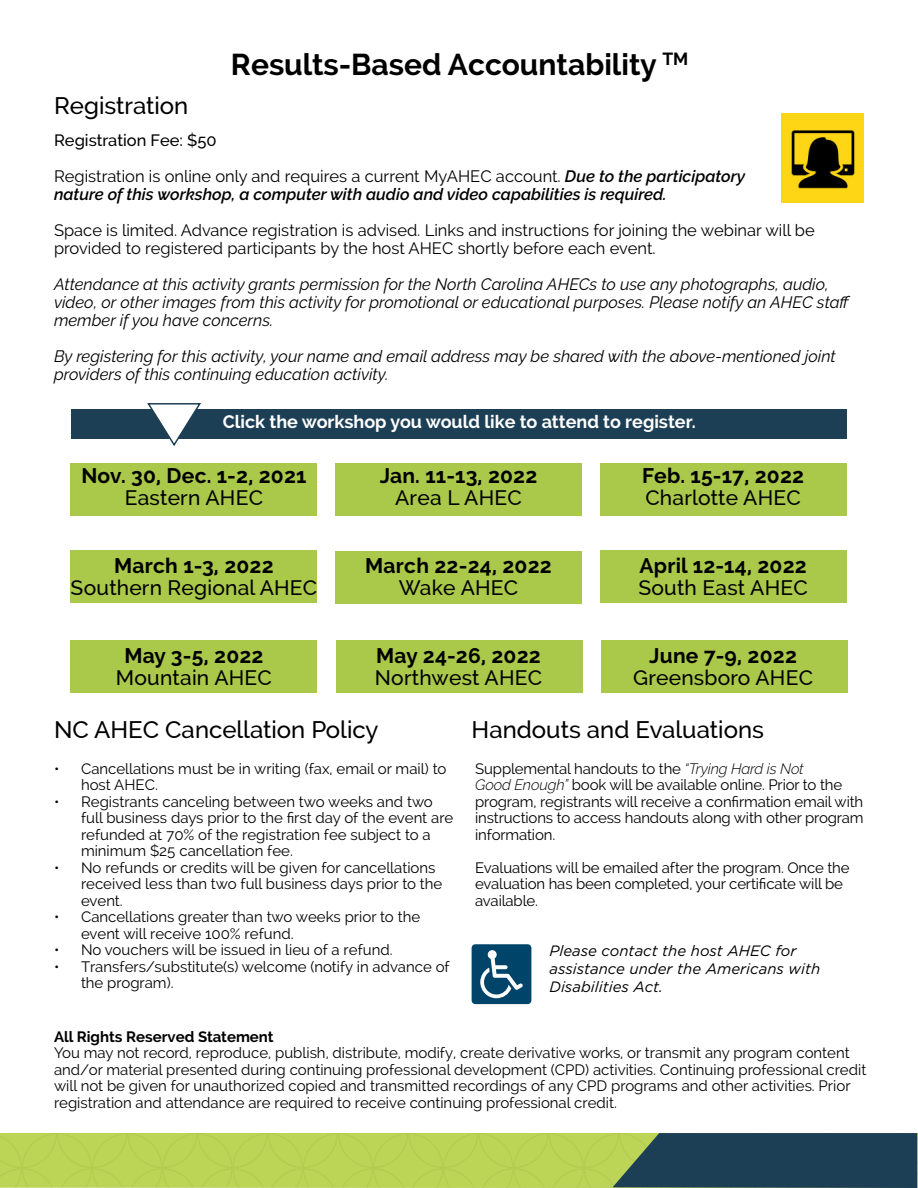
<style>
.page{position:relative;width:918px;height:1188px;background:#fff}
.page>*{position:absolute;margin:0;border:0;box-sizing:border-box;transform-origin:0 0}
.t1{font:700 30px "Raleway";color:#000}
.t2{font:500 24px "Raleway";color:#000}
.t3{font:700 21px "Raleway";letter-spacing:.01em;color:#000}
.t4{font:500 21px "Raleway";letter-spacing:.01em;color:#000}
.t5{font:700 18px "Raleway";color:#fff}
.t6{font:italic 16.5px/18px "Raleway";color:#000}
.t7{font:16.5px/36px "Raleway";color:#000}
.t8{font:italic 600 16.5px "Raleway";color:#000}
.t9{font:15px/16.5px "Raleway";color:#000}
.t10{font:italic 15px/18px "Gotham";color:#000}
.t11{font:700 15px "Raleway";color:#000}
.s1{font-weight:500}
.s2{font-weight:600;font-style:italic}
.s3{font-weight:300;font-style:italic}
</style>
<div class="page">
<div style="left:71px;top:409px;width:775px;height:30px;background:#1d3f55"></div>
<div style="left:335px;top:463px;width:247px;height:52px;background:#aac849"></div>
<div style="left:335px;top:552px;width:247px;height:52px;background:#aac849"></div>
<div style="left:336px;top:641px;width:247px;height:52px;background:#aac849"></div>
<div style="left:600px;top:463px;width:246px;height:52px;background:#aac849"></div>
<div style="left:600px;top:551px;width:246px;height:52px;background:#aac849"></div>
<div style="left:601px;top:641px;width:246px;height:52px;background:#aac849"></div>
<div style="left:71px;top:551px;width:246px;height:52px;background:#aac849"></div>
<div style="left:71px;top:641px;width:246px;height:52px;background:#aac849"></div>
<div style="left:71px;top:463px;width:246px;height:52px;background:#aac849"></div>
<svg style="left:0;top:1133px;width:918px;height:55px;background:#bbd456"></svg>
<svg style="left:613px;top:1133px;width:304px;height:55px;background:#2a4b55"></svg>
<svg style="left:472px;top:944px;width:59px;height:60px;background:#266080"></svg>
<div style="left:781px;top:113px;width:83px;height:90px;background:#ffd615"></div>
<img style="left:791px;top:130px;width:64px;height:59px">
<svg style="left:147px;top:403px;width:54px;height:43px"></svg>
<h1 class="t1" style="left:231px;top:47px;width:459px">Results-Based Accountability <sup>TM</sup></h1>
<h2 class="t2" style="left:54px;top:92px;width:136px">Registration</h2>
<p class="t7" style="left:54px;top:122px;width:693px"><span class="s1">Registration Fee: $50<br></span>Registration is online only and requires a current MyAHEC account. <span class="s2">Due to the participatory</span></p>
<p class="t8" style="left:54px;top:185px;width:614px">nature of this workshop, a computer with audio and video capabilities is required.</p>
<p class="t7" style="left:54px;top:221px;width:762px;line-height:18px">Space is limited. Advance registration is advised. Links and instructions for joining the webinar will be provided to registered participants by the host AHEC shortly before each event.</p>
<p class="t6" style="left:54px;top:275px;width:798px">Attendance at this activity grants permission for the North Carolina AHECs to use any photographs, audio, video, or other images from this activity for promotional or educational purposes. Please notify an AHEC staff member if you have concerns.</p>
<p class="t6" style="left:54px;top:347px;width:783px">By registering for this activity, your name and email address may be shared with the above-mentioned joint providers of this continuing education activity.</p>
<p class="t5" style="left:223px;top:412px;width:475px">Click the workshop you would like to attend to register.</p>
<h3 class="t3" style="left:81px;top:463px;width:227px">Nov. 30, Dec. 1-2, 2021</h3>
<h3 class="t4" style="left:125px;top:486px;width:140px">Eastern AHEC</h3>
<h3 class="t3" style="left:380px;top:463px;width:159px">Jan. 11-13, 2022</h3>
<h3 class="t4" style="left:395px;top:486px;width:128px">Area L AHEC</h3>
<h3 class="t3" style="left:642px;top:463px;width:164px">Feb. 15-17, 2022</h3>
<h3 class="t4" style="left:645px;top:486px;width:157px">Charlotte AHEC</h3>
<h3 class="t3" style="left:114px;top:553px;width:161px">March 1-3, 2022</h3>
<h3 class="t4" style="left:71px;top:576px;width:248px">Southern Regional AHEC</h3>
<h3 class="t3" style="left:365px;top:553px;width:188px">March 22-24, 2022</h3>
<h3 class="t4" style="left:399px;top:576px;width:121px">Wake AHEC</h3>
<h3 class="t3" style="left:639px;top:553px;width:169px">April 12-14, 2022</h3>
<h3 class="t4" style="left:638px;top:576px;width:171px">South East AHEC</h3>
<h3 class="t3" style="left:124px;top:643px;width:141px">May 3-5, 2022</h3>
<h3 class="t4" style="left:116px;top:666px;width:157px">Mountain AHEC</h3>
<h3 class="t3" style="left:376px;top:643px;width:166px">May 24-26, 2022</h3>
<h3 class="t4" style="left:375px;top:666px;width:169px">Northwest AHEC</h3>
<h3 class="t3" style="left:649px;top:643px;width:149px">June 7-9, 2022</h3>
<h3 class="t4" style="left:633px;top:665px;width:181px">Greensboro AHEC</h3>
<h2 class="t2" style="left:54px;top:715px;width:326px">NC AHEC Cancellation Policy</h2>
<h2 class="t2" style="left:472px;top:715px;width:294px">Handouts and Evaluations</h2>
<p class="t9" style="left:475px;top:760px;width:390px">Supplemental handouts to the <span class="s3">“Trying Hard is Not<br>Good Enough”</span> book will be available online. Prior to the program, registrants will receive a confirmation email with instructions to access handouts along with other program information.</p>
<p class="t9" style="left:475px;top:859px;width:376px">Evaluations will be emailed after the program. Once the evaluation has been completed, your certificate will be available.</p>
<p class="t9" style="left:81px;top:760px;width:367px;text-indent:-27px">• Cancellations must be in writing (fax, email or mail) to host AHEC.</p>
<p class="t9" style="left:81px;top:793px;width:374px;text-indent:-27px">• Registrants canceling between two weeks and two full business days prior to the first day of the event are refunded at 70% of the registration fee subject to a minimum $25 cancellation fee.</p>
<p class="t9" style="left:81px;top:859px;width:363px;text-indent:-27px">• No refunds or credits will be given for cancellations received less than two full business days prior to the event.</p>
<p class="t9" style="left:81px;top:909px;width:341px;text-indent:-27px">• Cancellations greater than two weeks prior to the event will receive 100% refund.</p>
<p class="t9" style="left:54px;top:942px;width:340px">• No vouchers will be issued in lieu of a refund.</p>
<p class="t9" style="left:81px;top:958px;width:370px;text-indent:-27px">• Transfers/substitute(s) welcome (notify in advance of the program).</p>
<p class="t10" style="left:549px;top:942px;width:272px">Please contact the host AHEC for assistance under the Americans with<br>Disabilities Act.</p>
<p class="t11" style="left:54px;top:1028px;width:221px">All Rights Reserved Statement</p>
<p class="t9" style="left:54px;top:1045px;width:814px">You may not record, reproduce, publish, distribute, modify, create derivative works, or transmit any program content and/or material presented during continuing professional development (CPD) activities. Continuing professional credit will not be given for unauthorized copied and transmitted recordings of any CPD programs and other activities. Prior registration and attendance are required to receive continuing professional credit.</p>
</div>
